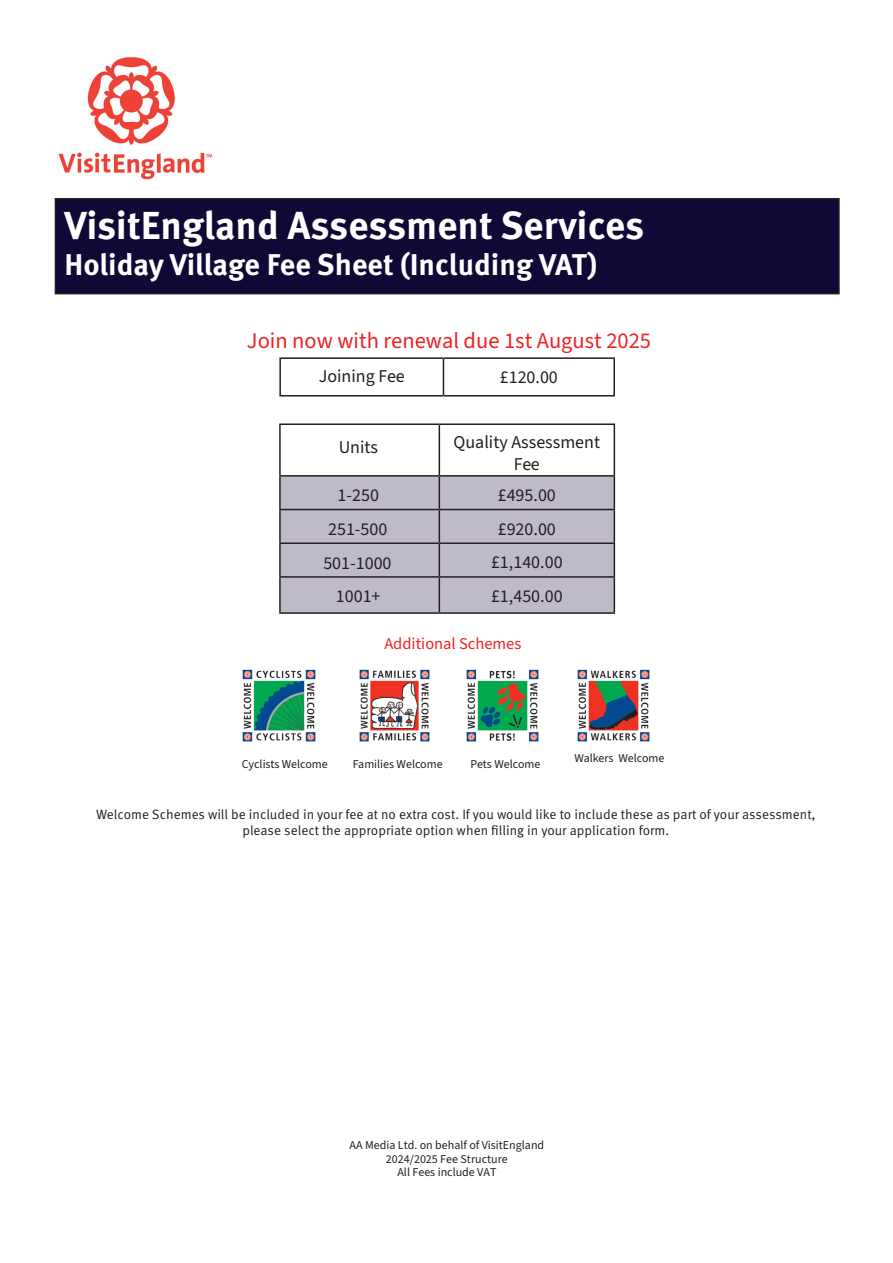
<style>
.page{position:relative;width:893px;height:1263px;background:#fff}
.page>*{position:absolute;margin:0;border:0;box-sizing:border-box;transform-origin:0 0}
.t1{font:700 39px "Meta Pro";color:#fff}
.t2{font:700 30px "Meta Pro";color:#fff}
.t3{font:22.5px "Source Sans 3";color:#ee2223}
.t4{font:18px/21.6px "Source Sans 3";color:#231f20;text-align:center}
.t5{font:16.5px "Source Sans 3";color:#ee2223}
.t6{font:13.5px/16.2px "Meta Pro";color:#231f20;text-align:center}
.t7{font:12px/14px "Source Sans 3";color:#231f20;text-align:center}
</style>
<div class="page">
<img style="left:58px;top:57px;width:155px;height:123px">
<div style="left:55px;top:199px;width:784px;height:95px;background:#100935"></div>
<div style="left:55px;top:198px;width:785px;height:96px;border:2px solid #231f20"></div>
<svg style="left:438px;top:425px;width:176px;height:50px"></svg>
<div style="left:281px;top:477px;width:333px;height:135px;background:#bfbbc6"></div>
<hr style="left:279px;top:423px;width:160px;height:2px;background:#231f20">
<hr style="left:279px;top:425px;width:2px;height:50px;background:#231f20">
<hr style="left:439px;top:423px;width:176px;height:2px;background:#231f20">
<hr style="left:439px;top:425px;width:1px;height:50px;background:#231f20">
<hr style="left:614px;top:425px;width:1px;height:50px;background:#231f20">
<hr style="left:279px;top:475px;width:160px;height:2px;background:#231f20">
<hr style="left:279px;top:477px;width:2px;height:32px;background:#231f20">
<hr style="left:439px;top:475px;width:176px;height:2px;background:#231f20">
<hr style="left:439px;top:477px;width:1px;height:32px;background:#231f20">
<hr style="left:614px;top:477px;width:1px;height:32px;background:#231f20">
<hr style="left:279px;top:509px;width:160px;height:1px;background:#231f20">
<hr style="left:279px;top:510px;width:2px;height:32px;background:#231f20">
<hr style="left:439px;top:509px;width:176px;height:1px;background:#231f20">
<hr style="left:439px;top:510px;width:1px;height:32px;background:#231f20">
<hr style="left:614px;top:510px;width:1px;height:32px;background:#231f20">
<hr style="left:279px;top:542px;width:160px;height:2px;background:#231f20">
<hr style="left:279px;top:544px;width:2px;height:32px;background:#231f20">
<hr style="left:439px;top:542px;width:176px;height:2px;background:#231f20">
<hr style="left:439px;top:544px;width:1px;height:32px;background:#231f20">
<hr style="left:614px;top:544px;width:1px;height:32px;background:#231f20">
<hr style="left:279px;top:576px;width:160px;height:2px;background:#231f20">
<hr style="left:279px;top:578px;width:2px;height:34px;background:#231f20">
<hr style="left:439px;top:576px;width:176px;height:2px;background:#231f20">
<hr style="left:439px;top:578px;width:1px;height:34px;background:#231f20">
<hr style="left:614px;top:578px;width:1px;height:34px;background:#231f20">
<hr style="left:279px;top:612px;width:160px;height:2px;background:#231f20">
<hr style="left:439px;top:612px;width:176px;height:2px;background:#231f20">
<svg style="left:442px;top:359px;width:3px;height:36px"></svg>
<hr style="left:279px;top:357px;width:164px;height:2px;background:#231f20">
<hr style="left:279px;top:359px;width:2px;height:36px;background:#231f20">
<hr style="left:443px;top:357px;width:172px;height:2px;background:#231f20">
<hr style="left:443px;top:359px;width:1px;height:36px;background:#231f20">
<hr style="left:613px;top:359px;width:2px;height:36px;background:#231f20">
<hr style="left:279px;top:395px;width:164px;height:1px;background:#231f20">
<hr style="left:443px;top:395px;width:172px;height:1px;background:#231f20">
<img style="left:242px;top:669px;width:74px;height:73px">
<img style="left:359px;top:669px;width:71px;height:73px">
<img style="left:466px;top:669px;width:73px;height:73px">
<img style="left:577px;top:669px;width:73px;height:73px">
<h1 class="t1" style="left:64px;top:195px;width:581px">VisitEngland Assessment Services</h1>
<h2 class="t2" style="left:64px;top:241px;width:535px">Holiday Village Fee Sheet (Including VAT)</h2>
<h3 class="t3" style="left:247px;top:326px;width:406px">Join now with renewal due 1st August 2025</h3>
<h3 class="t4" style="left:319px;top:365px;width:88px">Joining Fee</h3>
<h3 class="t4" style="left:500px;top:367px;width:60px">£120.00</h3>
<h3 class="t4" style="left:339px;top:436px;width:41px">Units</h3>
<h3 class="t4" style="left:454px;top:431px;width:148px">Quality Assessment<br>Fee</h3>
<h3 class="t4" style="left:338px;top:484px;width:43px">1-250</h3>
<h3 class="t4" style="left:498px;top:484px;width:60px">£495.00</h3>
<h3 class="t4" style="left:328px;top:518px;width:61px">251-500</h3>
<h3 class="t4" style="left:498px;top:518px;width:60px">£920.00</h3>
<h3 class="t4" style="left:323px;top:552px;width:70px">501-1000</h3>
<h3 class="t4" style="left:491px;top:552px;width:73px">£1,140.00</h3>
<h3 class="t4" style="left:336px;top:585px;width:46px">1001+</h3>
<h3 class="t4" style="left:491px;top:585px;width:73px">£1,450.00</h3>
<p class="t5" style="left:384px;top:633px;width:139px">Additional Schemes</p>
<p class="t7" style="left:242px;top:757px;width:87px">Cyclists Welcome</p>
<p class="t7" style="left:353px;top:757px;width:91px">Families Welcome</p>
<p class="t7" style="left:471px;top:757px;width:71px">Pets Welcome</p>
<p class="t7" style="left:574px;top:751px;width:92px">Walkers Welcome</p>
<p class="t6" style="left:96px;top:805px;width:721px">Welcome Schemes will be included in your fee at no extra cost. If you would like to include these as part of your assessment, please select the appropriate option when filling in your application form.</p>
<p class="t7" style="left:350px;top:1138px;width:196px">AA Media Ltd. on behalf of VisitEngland<br>2024/2025 Fee Structure<br>All Fees include VAT</p>
</div>
